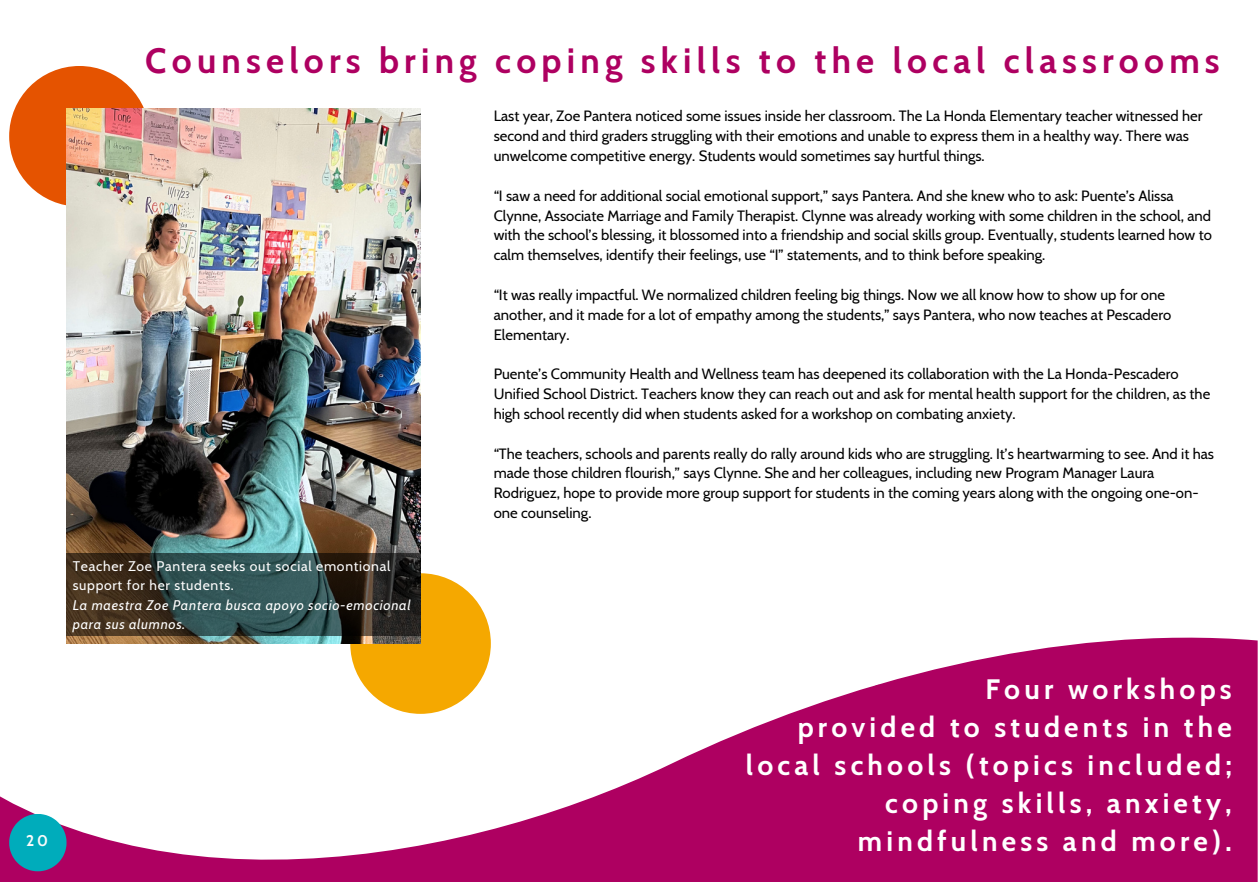
<style>
.page{position:relative;width:1260px;height:882px;background:#fff}
.page>*{position:absolute;margin:0;border:0;box-sizing:border-box;transform-origin:0 0}
.t1{font:700 35px "Cabin";letter-spacing:.15em;color:#ae0061}
.t2{font:700 28px/38.1px "Cabin";letter-spacing:.15em;color:#fff;text-align:right}
.t3{font:700 15.4px "Cabin";color:#fafafa}
.t4{font:14.88px/19.8px "Cabin";color:#000}
.t5{font:14px/18.9px "Cabin";letter-spacing:.05em;color:#fff}
.t6{font:italic 14px/18.6px "Cabin";letter-spacing:.05em;color:#fff}
.s1{color:#ae0061}
</style>
<div class="page">
<svg style="left:0;top:635px;width:1258px;height:247px;fill:#ae0061"></svg>
<div style="left:350px;top:573px;width:141px;height:141px;background:#f5a800;border-radius:50%"></div>
<div style="left:9px;top:66px;width:141px;height:141px;background:#e55300;border-radius:50%"></div>
<img style="left:67px;top:108px;width:354px;height:536px">
<svg style="left:9px;top:814px;width:58px;height:57px"></svg>
<svg style="left:67px;top:553px;width:354px;height:82px"></svg>
<p class="t3" style="left:26px;top:831px;width:24px">20</p>
<p class="t1" style="left:145px;top:39px;width:1076px">Counselors bring coping skills to the local classrooms</p>
<p class="t5" style="left:73px;top:557px;width:319px">Teacher Zoe Pantera seeks out social emontional support for her students.</p>
<p class="t6" style="left:73px;top:596px;width:339px">La maestra Zoe Pantera busca apoyo socio-emocional para sus alumnos.</p>
<h1 class="t4" style="left:494px;top:106px;width:710px">Last year, Zoe Pantera noticed some issues inside her classroom. The La Honda Elementary teacher witnessed her second and third graders struggling with their emotions and unable to express them in a healthy way. There was unwelcome competitive energy. Students would sometimes say hurtful things.</h1>
<p class="t4" style="left:494px;top:186px;width:720px">“I saw a need for additional social emotional support,” says Pantera. And she knew who to ask: Puente’s Alissa Clynne, Associate Marriage and Family Therapist. Clynne was already working with some children in the school, and with the school’s blessing, it blossomed into a friendship and social skills group. Eventually, students learned how to calm themselves, identify their feelings, use “I” statements, and to think before speaking.</p>
<p class="t4" style="left:494px;top:285px;width:679px">“It was really impactful. We normalized children feeling big things. Now we all know how to show up for one another, and it made for a lot of empathy among the students,” says Pantera, who now teaches at Pescadero<br>Elementary.</p>
<p class="t4" style="left:494px;top:364px;width:718px">Puente’s Community Health and Wellness team has deepened its collaboration with the La Honda-Pescadero<br>Unified School District. Teachers know they can reach out and ask for mental health support for the children, as the high school recently did when students asked for a workshop on combating anxiety.</p>
<p class="t4" style="left:494px;top:443px;width:722px">“The teachers, schools and parents really do rally around kids who are struggling. It’s heartwarming to see. And it has made those children flourish,” says Clynne. She and her colleagues, including new Program Manager Laura Rodriguez, hope to provide more group support for students in the coming years along with the ongoing one-on&shy;one counseling.</p>
<p class="t2" style="left:746px;top:670px;width:487px"><span class="s1">sssssss</span>Four workshops provided to students in the local schools (topics included; coping skills, anxiety, mindfulness and more).</p>
</div>
